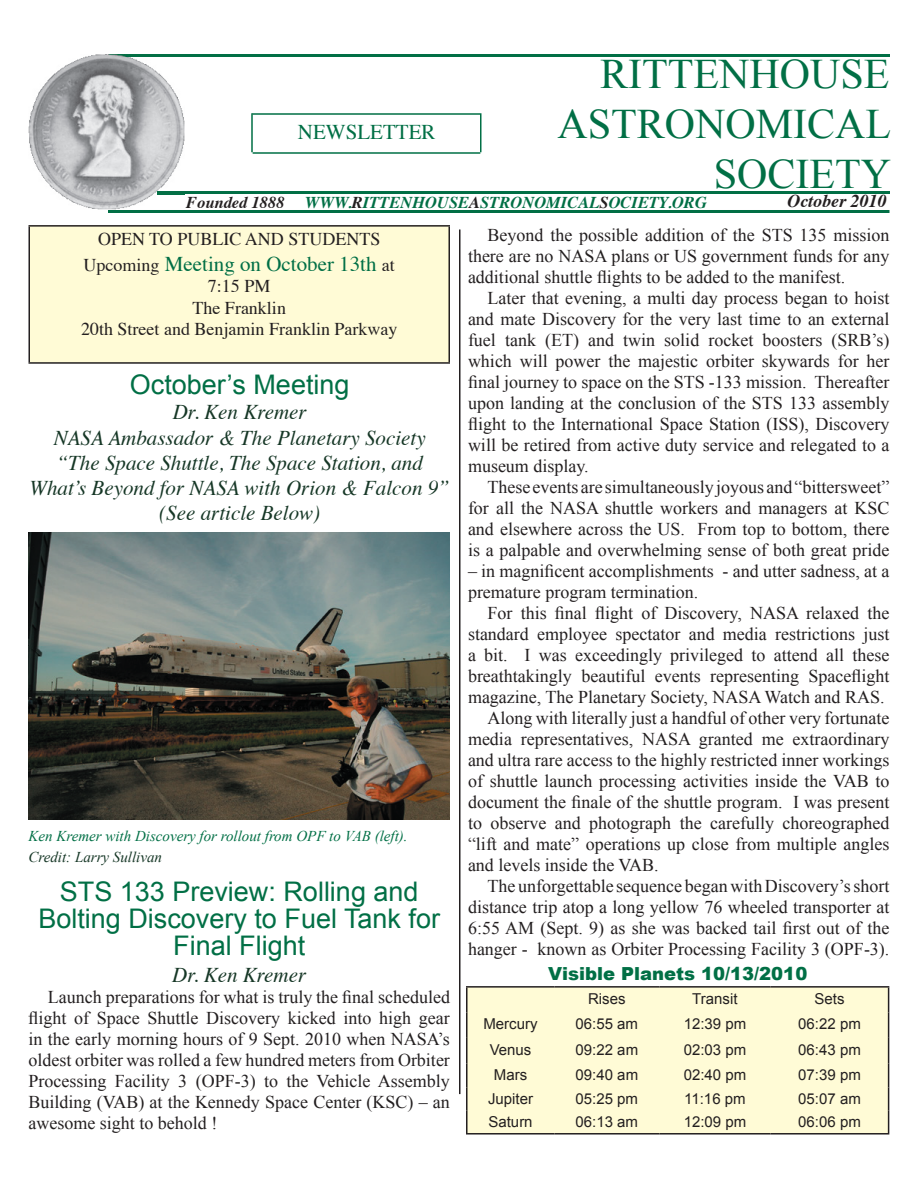
<style>
.page{position:relative;width:918px;height:1188px;background:#fff}
.page>*{position:absolute;margin:0;border:0;box-sizing:border-box;transform-origin:0 0}
.t1{font:42px/50.4px "Times New Roman";color:#016f45;text-align:right}
.t2{font:27px/27px "Arial";color:#016f45;text-align:center}
.t3{font:italic 21px/25.2px "Times";color:#163726;text-align:center}
.t4{font:21px "Times";color:#016f45}
.t5{font:18px/21px "Times New Roman";color:#231f20;text-align:justify}
.t6{font:18px/21.6px "Times";color:#231f20;text-align:center}
.t7{font:900 18px "Arial";color:#016f45}
.t8{font:italic 700 18px "Times";color:#231f20}
.t9{font:italic 700 16.5px "Times";color:#016f45}
.t10{font:15px "Arial";color:#231f20}
.t11{font:italic 15px "Times New Roman";color:#016f45}
.t12{font:italic 15px "Times New Roman";color:#163726}
.s1{color:#231f20}
.s2{font-size:18px;color:#231f20}
</style>
<div class="page">
<hr style="left:459px;top:229px;width:1px;height:865px;background:#231f20">
<div style="left:29px;top:226px;width:420px;height:137px;background:#fffbd6"></div>
<hr style="left:28px;top:225px;width:422px;height:2px;background:#231f20">
<hr style="left:28px;top:227px;width:2px;height:135px;background:#231f20">
<hr style="left:448px;top:227px;width:2px;height:135px;background:#231f20">
<hr style="left:28px;top:362px;width:422px;height:2px;background:#231f20">
<hr style="left:108px;top:54px;width:782px;height:3px;background:#016f45">
<hr style="left:108px;top:210px;width:782px;height:3px;background:#016f45">
<hr style="left:158px;top:191px;width:732px;height:3px;background:#016f45">
<hr style="left:252px;top:113px;width:228px;height:2px;background:#016f45">
<hr style="left:253px;top:152px;width:227px;height:2px;background:#016f45">
<hr style="left:251px;top:113px;width:2px;height:39px;background:#016f45">
<hr style="left:480px;top:113px;width:2px;height:39px;background:#016f45">
<img style="left:28px;top:54px;width:157px;height:155px">
<img style="left:108px;top:54px;width:77px;height:3px">
<img style="left:158px;top:191px;width:27px;height:3px">
<div style="left:468px;top:988px;width:420px;height:145px;background:#fffbd6"></div>
<hr style="left:466px;top:986px;width:88px;height:2px;background:#231f20">
<hr style="left:466px;top:988px;width:2px;height:24px;background:#231f20">
<hr style="left:554px;top:986px;width:105px;height:2px;background:#231f20">
<hr style="left:659px;top:986px;width:112px;height:2px;background:#231f20">
<hr style="left:771px;top:986px;width:118px;height:2px;background:#231f20">
<hr style="left:466px;top:1012px;width:2px;height:26px;background:#231f20">
<hr style="left:466px;top:1038px;width:2px;height:25px;background:#231f20">
<hr style="left:466px;top:1063px;width:2px;height:24px;background:#231f20">
<hr style="left:466px;top:1087px;width:2px;height:23px;background:#231f20">
<hr style="left:466px;top:1110px;width:2px;height:23px;background:#231f20">
<svg style="left:888px;top:988px;width:1px;height:145px"></svg>
<hr style="left:466px;top:1133px;width:88px;height:2px;background:#231f20">
<hr style="left:554px;top:1133px;width:105px;height:2px;background:#231f20">
<hr style="left:659px;top:1133px;width:112px;height:2px;background:#231f20">
<hr style="left:771px;top:1133px;width:118px;height:2px;background:#231f20">
<img style="left:28px;top:532px;width:422px;height:288px">
<h1 class="t1" style="left:557px;top:48px;width:335px">RITTENHOUSE<br>ASTRONOMICAL<br>SOCIETY</h1>
<p class="t8" style="left:787px;top:184px;width:101px">October 2010</p>
<p class="t4" style="left:298px;top:113px;width:139px">NEWSLETTER</p>
<p class="t9" style="left:186px;top:187px;width:522px"><span class="s1">Founded 1888</span> WWW.<span class="s1">R</span>ITTENHOUSE<span class="s1">A</span>STRONOMICAL<span class="s1">S</span>OCIETY.ORG</p>
<p class="t6" style="left:98px;top:227px;width:284px">OPEN TO PUBLIC AND STUDENTS</p>
<p class="t4" style="left:84px;top:244px;width:313px"><span class="s2">Upcoming</span> Meeting on October 13th <span class="s2">at</span></p>
<p class="t6" style="left:81px;top:274px;width:318px">7:15 PM<br>The Franklin<br>20th Street and Benjamin Franklin Parkway</p>
<h2 class="t2" style="left:130px;top:371px;width:221px">October’s Meeting</h2>
<p class="t3" style="left:30px;top:398px;width:422px">Dr. Ken Kremer<br>NASA Ambassador &amp; The Planetary Society<br>“The Space Shuttle, The Space Station, and<br>What’s Beyond for NASA with Orion &amp; Falcon 9” (See article Below)</p>
<p class="t11" style="left:28px;top:826px;width:381px">Ken Kremer with Discovery for rollout from OPF to VAB (left).</p>
<p class="t12" style="left:28px;top:847px;width:135px">Credit: Larry Sullivan</p>
<h2 class="t2" style="left:38px;top:878px;width:403px">STS 133 Preview: Rolling and<br>Bolting Discovery to Fuel Tank for<br>Final Flight</h2>
<p class="t3" style="left:172px;top:961px;width:135px">Dr. Ken Kremer</p>
<p class="t5" style="left:28px;top:986px;width:423px;text-indent:19px">Launch preparations for what is truly the final scheduled flight of Space Shuttle Discovery kicked into high gear in the early morning hours of 9 Sept. 2010 when NASA’s oldest orbiter was rolled a few hundred meters from Orbiter Processing Facility 3 (OPF-3) to the Vehicle Assembly Building (VAB) at the Kennedy Space Center (KSC) – an awesome sight to behold !</p>
<p class="t5" style="left:468px;top:225px;width:423px;text-indent:19px">Beyond the possible addition of the STS 135 mission there are no NASA plans or US government funds for any additional shuttle flights to be added to the manifest.</p>
<p class="t5" style="left:468px;top:288px;width:423px;text-indent:19px">Later that evening, a multi day process began to hoist and mate Discovery for the very last time to an external fuel tank (ET) and twin solid rocket boosters (SRB’s) which will power the majestic orbiter skywards for her final journey to space on the STS -133 mission. Thereafter upon landing at the conclusion of the STS 133 assembly flight to the International Space Station (ISS), Discovery will be retired from active duty service and relegated to a museum display.</p>
<p class="t5" style="left:468px;top:477px;width:423px;text-indent:19px">These events are simultaneously joyous and “bittersweet” for all the NASA shuttle workers and managers at KSC and elsewhere across the US. From top to bottom, there is a palpable and overwhelming sense of both great pride</p>
<p class="t5" style="left:468px;top:561px;width:423px">– in magnificent accomplishments - and utter sadness, at a premature program termination.</p>
<p class="t5" style="left:487px;top:603px;width:403px">For this final flight of Discovery, NASA relaxed the</p>
<p class="t5" style="left:468px;top:624px;width:423px">standard employee spectator and media restrictions just</p>
<p class="t5" style="left:468px;top:645px;width:423px">a bit. I was exceedingly privileged to attend all these</p>
<p class="t5" style="left:468px;top:666px;width:423px">breathtakingly beautiful events representing Spaceflight</p>
<p class="t5" style="left:468px;top:687px;width:418px">magazine, The Planetary Society, NASA Watch and RAS.</p>
<p class="t5" style="left:487px;top:708px;width:404px">Along with literally just a handful of other very fortunate</p>
<p class="t5" style="left:468px;top:729px;width:423px">media representatives, NASA granted me extraordinary</p>
<p class="t5" style="left:468px;top:750px;width:423px">and ultra rare access to the highly restricted inner workings</p>
<p class="t5" style="left:468px;top:771px;width:423px">of shuttle launch processing activities inside the VAB to</p>
<p class="t5" style="left:468px;top:792px;width:423px">document the finale of the shuttle program. I was present</p>
<p class="t5" style="left:468px;top:813px;width:423px">to observe and photograph the carefully choreographed</p>
<p class="t5" style="left:468px;top:834px;width:423px">“lift and mate” operations up close from multiple angles</p>
<p class="t5" style="left:468px;top:855px;width:192px">and levels inside the VAB.</p>
<p class="t5" style="left:487px;top:876px;width:404px">The unforgettable sequence began with Discovery’s short</p>
<p class="t5" style="left:468px;top:897px;width:423px">distance trip atop a long yellow 76 wheeled transporter at</p>
<p class="t5" style="left:468px;top:918px;width:423px">6:55 AM (Sept. 9) as she was backed tail first out of the</p>
<p class="t5" style="left:468px;top:939px;width:423px">hanger - known as Orbiter Processing Facility 3 (OPF-3).</p>
<p class="t7" style="left:548px;top:961px;width:261px">Visible Planets 10/13/2010</p>
<p class="t10" style="left:588px;top:989px;width:39px">Rises</p>
<p class="t10" style="left:692px;top:989px;width:47px">Transit</p>
<p class="t10" style="left:815px;top:989px;width:32px">Sets</p>
<p class="t10" style="left:483px;top:1014px;width:56px">Mercury</p>
<p class="t10" style="left:576px;top:1014px;width:64px">06:55 am</p>
<p class="t10" style="left:684px;top:1014px;width:64px">12:39 pm</p>
<p class="t10" style="left:798px;top:1014px;width:64px">06:22 pm</p>
<p class="t10" style="left:490px;top:1040px;width:43px">Venus</p>
<p class="t10" style="left:576px;top:1040px;width:64px">09:22 am</p>
<p class="t10" style="left:684px;top:1040px;width:64px">02:03 pm</p>
<p class="t10" style="left:798px;top:1040px;width:64px">06:43 pm</p>
<p class="t10" style="left:494px;top:1065px;width:35px">Mars</p>
<p class="t10" style="left:576px;top:1065px;width:64px">09:40 am</p>
<p class="t10" style="left:684px;top:1065px;width:64px">02:40 pm</p>
<p class="t10" style="left:798px;top:1065px;width:64px">07:39 pm</p>
<p class="t10" style="left:488px;top:1089px;width:47px">Jupiter</p>
<p class="t10" style="left:576px;top:1089px;width:64px">05:25 pm</p>
<p class="t10" style="left:684px;top:1089px;width:63px">11:16 pm</p>
<p class="t10" style="left:798px;top:1089px;width:64px">05:07 am</p>
<p class="t10" style="left:488px;top:1112px;width:46px">Saturn</p>
<p class="t10" style="left:576px;top:1112px;width:64px">06:13 am</p>
<p class="t10" style="left:684px;top:1112px;width:64px">12:09 pm</p>
<p class="t10" style="left:798px;top:1112px;width:64px">06:06 pm</p>
</div>
